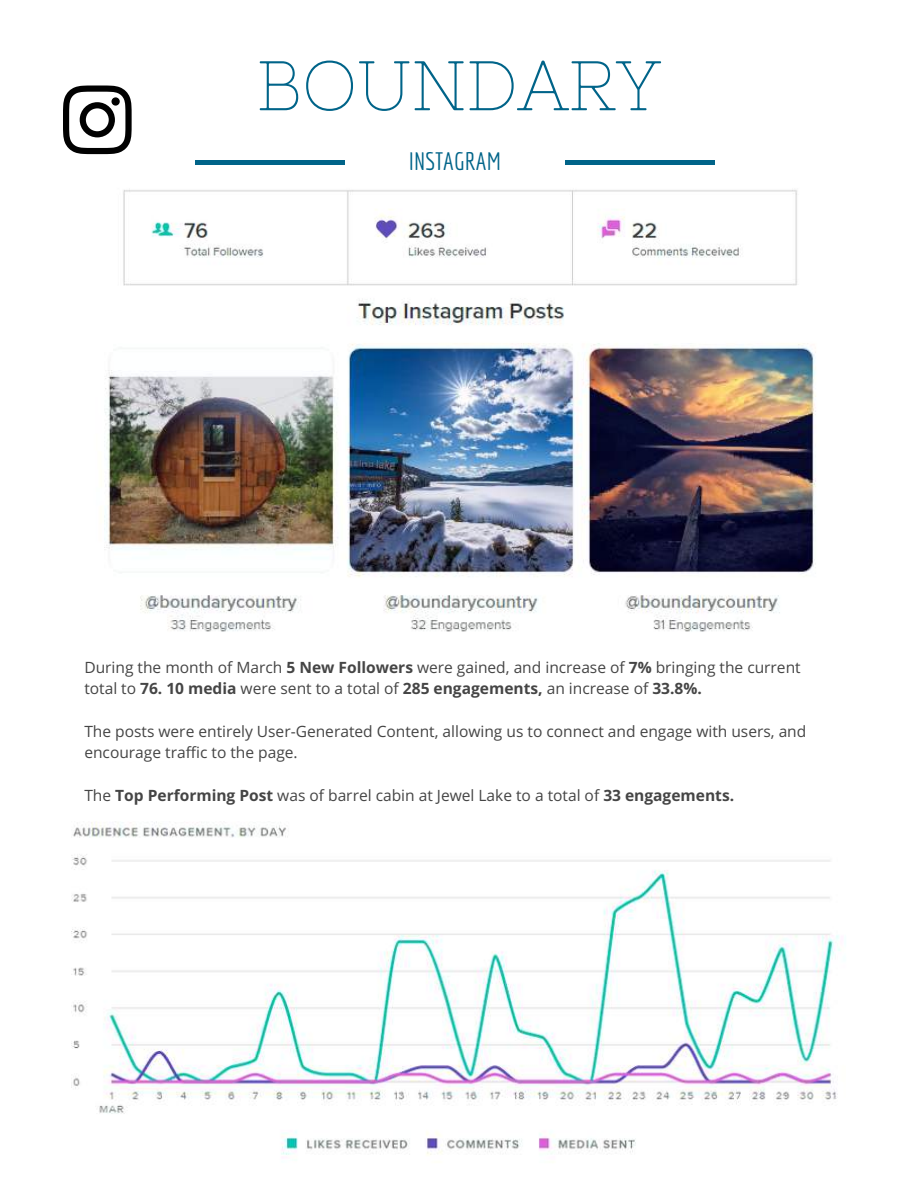
<style>
.page{position:relative;width:918px;height:1188px;background:#fff}
.page>*{position:absolute;margin:0;border:0;box-sizing:border-box;transform-origin:0 0}
.t1{font:70.05px "Nixie One";color:#006489}
.t2{font:24.6px "Economica";color:#006489}
.t3{font:15.6px/21.3px "Open Sans";color:#454545}
.s1{font-weight:700}
</style>
<div class="page">
<div style="left:196px;top:160px;width:149px;height:5px;background:#006489"></div>
<div style="left:565px;top:160px;width:150px;height:5px;background:#006489"></div>
<svg style="left:63px;top:86px;width:69px;height:68px"></svg>
<div style="left:112px;top:97px;width:8px;height:9px;background:#010101;border-radius:50%"></div>
<img style="left:104px;top:298px;width:712px;height:334px">
<img style="left:123px;top:189px;width:674px;height:97px">
<img style="left:71px;top:821px;width:769px;height:337px">
<h1 class="t1" style="left:257px;top:45px;width:405px">BOUNDARY</h1>
<h2 class="t2" style="left:409px;top:147px;width:94px">INSTAGRAM</h2>
<p class="t3" style="left:84px;top:656px;width:718px">During the month of March <span class="s1">5 New Followers</span> were gained, and increase of <span class="s1">7%</span> bringing the current total to <span class="s1">76. 10 media</span> were sent to a total of <span class="s1">285 engagements,</span> an increase of <span class="s1">33.8%.</span></p>
<p class="t3" style="left:84px;top:720px;width:724px">The posts were entirely User-Generated Content, allowing us to connect and engage with users, and encourage traffic to the page.</p>
<p class="t3" style="left:84px;top:784px;width:651px">The <span class="s1">Top Performing Post</span> was of barrel cabin at Jewel Lake to a total of <span class="s1">33 engagements.</span></p>
</div>
